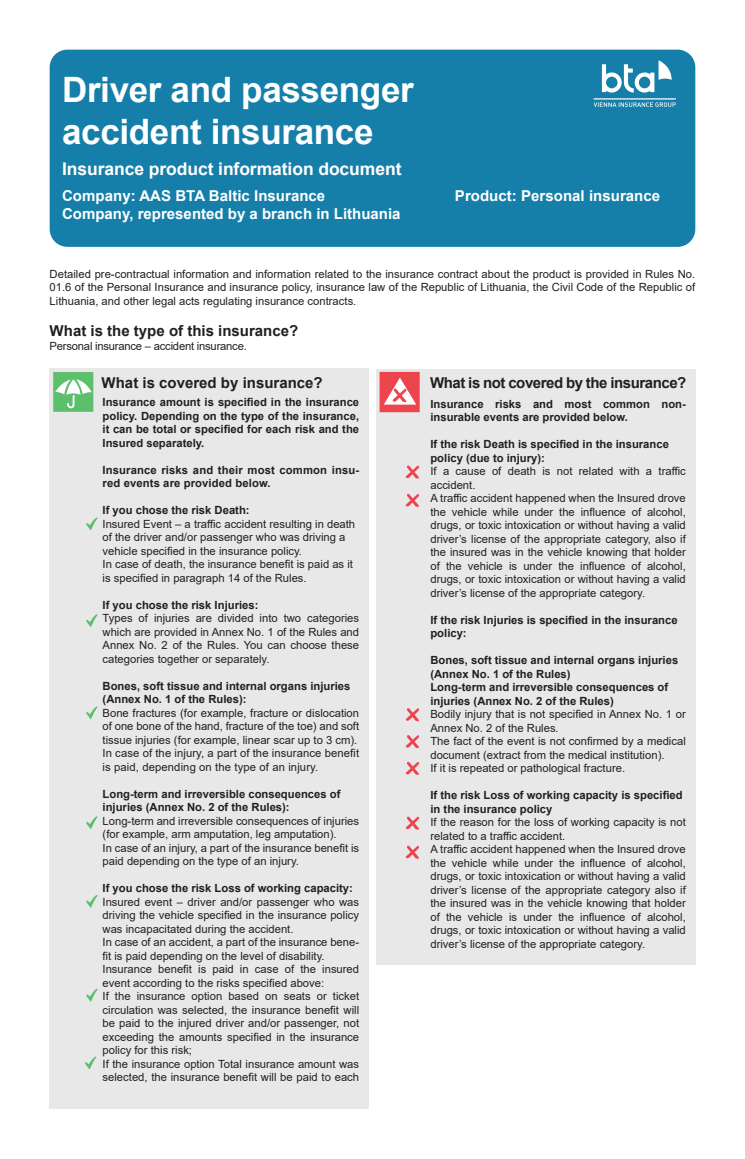
<style>
.page{position:relative;width:745px;height:1159px;background:#fff}
.page>*{position:absolute;margin:0;border:0;box-sizing:border-box;transform-origin:0 0}
.t1{font:700 35px "Arial";letter-spacing:-.01em;color:#fff}
.t2{font:700 17.5px "Arial";letter-spacing:-.005em;color:#fff}
.t3{font:700 15px "Arial";color:#fff}
.t4{font:700 15px "Arial";color:#231f20}
.t5{font:700 15px "Arial";letter-spacing:-.03em;color:#231f20}
.t6{font:11.25px/13.5px "Arial";color:#231f20}
.t7{font:700 11.25px/13.5px "Arial";color:#231f20}
.t8{font:11.25px "Arial";letter-spacing:-.02em;color:#231f20}
</style>
<div class="page">
<div style="left:50px;top:50px;width:644px;height:197px;background:#167fa9;border-radius:18px"></div>
<hr style="left:593px;top:98px;width:82px;height:2px;background:#fff">
<svg style="left:593px;top:102px;width:82px;height:5px"></svg>
<svg style="left:601px;top:60px;width:70px;height:33px"></svg>
<div style="left:376px;top:369px;width:318px;height:595px;background:#e8e8e8"></div>
<svg style="left:379px;top:372px;width:40px;height:40px;background:#f06f75"></svg>
<svg style="left:405px;top:465px;width:14px;height:14px"></svg>
<svg style="left:405px;top:493px;width:14px;height:14px"></svg>
<svg style="left:405px;top:708px;width:14px;height:13px"></svg>
<svg style="left:405px;top:735px;width:14px;height:13px"></svg>
<svg style="left:405px;top:761px;width:14px;height:14px"></svg>
<svg style="left:406px;top:816px;width:13px;height:14px"></svg>
<svg style="left:405px;top:845px;width:14px;height:14px"></svg>
<div style="left:50px;top:368px;width:318px;height:741px;background:#e8e8e8"></div>
<svg style="left:53px;top:372px;width:40px;height:40px;background:#7fcc8b"></svg>
<svg style="left:86px;top:517px;width:12px;height:13px"></svg>
<svg style="left:86px;top:614px;width:12px;height:13px"></svg>
<svg style="left:86px;top:706px;width:12px;height:13px"></svg>
<svg style="left:86px;top:895px;width:12px;height:13px"></svg>
<svg style="left:86px;top:989px;width:12px;height:13px"></svg>
<svg style="left:85px;top:1056px;width:11px;height:13px"></svg>
<svg style="left:86px;top:816px;width:12px;height:13px"></svg>
<p class="t1" style="left:62px;top:65px;width:353px">Driver and passenger</p>
<p class="t1" style="left:62px;top:107px;width:313px">accident insurance</p>
<p class="t2" style="left:62px;top:156px;width:341px">Insurance product information document</p>
<p class="t3" style="left:62px;top:185px;width:264px">Company: AAS BTA Baltic Insurance</p>
<p class="t3" style="left:62px;top:203px;width:340px">Company, represented by a branch in Lithuania</p>
<p class="t3" style="left:454px;top:185px;width:207px">Product: Personal insurance</p>
<p class="t6" style="left:50px;top:267px;width:646px;text-align:justify">Detailed pre-contractual information and information related to the insurance contract about the product is provided in Rules No.<br>01.6 of the Personal Insurance and insurance policy, insurance law of the Republic of Lithuania, the Civil Code of the Republic of Lithuania, and other legal acts regulating insurance contracts.</p>
<p class="t4" style="left:50px;top:320px;width:250px">What is the type of this insurance?</p>
<p class="t8" style="left:50px;top:338px;width:198px">Personal insurance – accident insurance.</p>
<p class="t4" style="left:102px;top:372px;width:222px">What is covered by insurance?</p>
<p class="t5" style="left:430px;top:372px;width:257px">What is not covered by the insurance?</p>
<p class="t7" style="left:102px;top:395px;width:258px;text-align:justify">Insurance amount is specified in the insurance policy. Depending on the type of the insurance, it can be total or specified for each risk and the Insured separately.</p>
<p class="t7" style="left:102px;top:463px;width:258px">Insurance risks and their most common insu&shy;red events are provided below.</p>
<p class="t7" style="left:102px;top:503px;width:148px">If you chose the risk Death:</p>
<p class="t6" style="left:102px;top:517px;width:254px">Insured Event – a traffic accident resulting in death of the driver and/or passenger who was driving a vehicle specified in the insurance policy.</p>
<p class="t6" style="left:102px;top:557px;width:252px">In case of death, the insurance benefit is paid as it is specified in paragraph 14 of the Rules.</p>
<p class="t7" style="left:102px;top:598px;width:157px">If you chose the risk Injuries:</p>
<p class="t6" style="left:102px;top:611px;width:258px;text-align:justify">Types of injuries are divided into two categories which are provided in Annex No. 1 of the Rules and Annex No. 2 of the Rules. You can choose these categories together or separately.</p>
<p class="t7" style="left:102px;top:679px;width:249px">Bones, soft tissue and internal organs injuries (Annex No. 1 of the Rules):</p>
<p class="t6" style="left:102px;top:706px;width:258px;text-align:justify">Bone fractures (for example, fracture or dislocation of one bone of the hand, fracture of the toe) and soft tissue injuries (for example, linear scar up to 3 cm).</p>
<p class="t6" style="left:102px;top:746px;width:258px">In case of the injury, a part of the insurance benefit is paid, depending on the type of an injury.</p>
<p class="t7" style="left:102px;top:787px;width:239px">Long-term and irreversible consequences of injuries (Annex No. 2 of the Rules):</p>
<p class="t6" style="left:102px;top:814px;width:258px">Long-term and irreversible consequences of injuries (for example, arm amputation, leg amputation).</p>
<p class="t6" style="left:102px;top:841px;width:258px">In case of an injury, a part of the insurance benefit is paid depending on the type of an injury.</p>
<p class="t7" style="left:102px;top:881px;width:252px">If you chose the risk Loss of working capacity:</p>
<p class="t6" style="left:102px;top:895px;width:258px;text-align:justify">Insured event – driver and/or passenger who was driving the vehicle specified in the insurance policy was incapacitated during the accident.</p>
<p class="t6" style="left:102px;top:935px;width:258px">In case of an accident, a part of the insurance bene&shy;fit is paid depending on the level of disability.</p>
<p class="t6" style="left:102px;top:962px;width:258px">Insurance benefit is paid in case of the insured event according to the risks specified above:</p>
<p class="t6" style="left:102px;top:989px;width:258px;text-align:justify">If the insurance option based on seats or ticket circulation was selected, the insurance benefit will be paid to the injured driver and/or passenger, not exceeding the amounts specified in the insurance policy for this risk;</p>
<p class="t6" style="left:102px;top:1057px;width:258px">If the insurance option Total insurance amount was selected, the insurance benefit will be paid to each</p>
<p class="t7" style="left:430px;top:397px;width:257px">Insurance risks and most common non&shy;insurable events are provided below.</p>
<p class="t7" style="left:430px;top:438px;width:240px">If the risk Death is specified in the insurance policy (due to injury):</p>
<p class="t6" style="left:430px;top:464px;width:257px">If a cause of death is not related with a traffic accident.</p>
<p class="t6" style="left:430px;top:491px;width:257px;text-align:justify">A traffic accident happened when the Insured drove the vehicle while under the influence of alcohol, drugs, or toxic intoxication or without having a valid driver’s license of the appropriate category, also if the insured was in the vehicle knowing that holder of the vehicle is under the influence of alcohol, drugs, or toxic intoxication or without having a valid driver’s license of the appropriate category.</p>
<p class="t7" style="left:430px;top:613px;width:248px">If the risk Injuries is specified in the insurance policy:</p>
<p class="t7" style="left:430px;top:654px;width:249px">Bones, soft tissue and internal organs injuries (Annex No. 1 of the Rules)</p>
<p class="t7" style="left:430px;top:681px;width:239px">Long-term and irreversible consequences of injuries (Annex No. 2 of the Rules)</p>
<p class="t6" style="left:430px;top:707px;width:257px">Bodily injury that is not specified in Annex No. 1 or<br>Annex No. 2 of the Rules.</p>
<p class="t6" style="left:430px;top:734px;width:257px">The fact of the event is not confirmed by a medical document (extract from the medical institution).</p>
<p class="t6" style="left:430px;top:761px;width:196px">If it is repeated or pathological fracture.</p>
<p class="t7" style="left:430px;top:789px;width:253px">If the risk Loss of working capacity is specified in the insurance policy</p>
<p class="t6" style="left:430px;top:815px;width:257px">If the reason for the loss of working capacity is not related to a traffic accident.</p>
<p class="t6" style="left:430px;top:842px;width:257px;text-align:justify">A traffic accident happened when the Insured drove the vehicle while under the influence of alcohol, drugs, or toxic intoxication or without having a valid driver’s license of the appropriate category also if the insured was in the vehicle knowing that holder of the vehicle is under the influence of alcohol, drugs, or toxic intoxication or without having a valid driver’s license of the appropriate category.</p>
</div>
